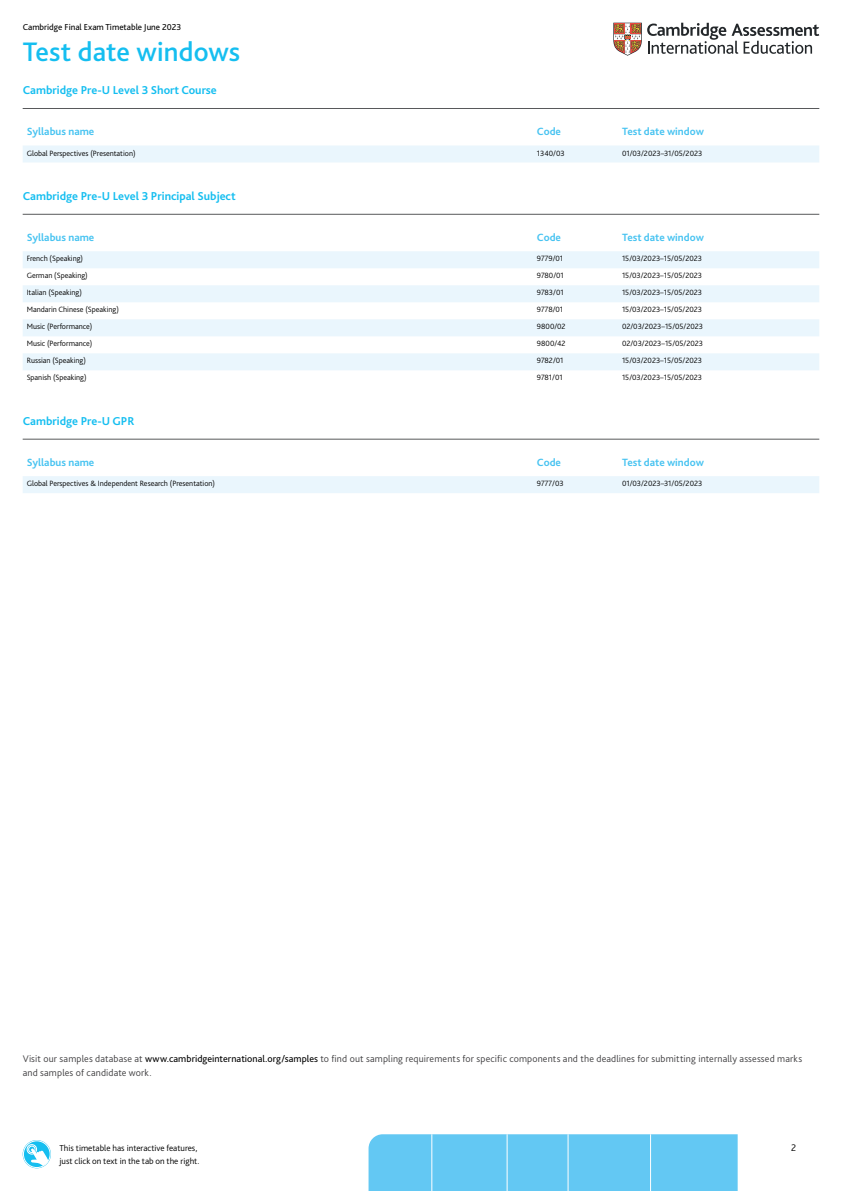
<style>
.page{position:relative;width:842px;height:1191px;background:#fff}
.page>*{position:absolute;margin:0;border:0;box-sizing:border-box;transform-origin:0 0}
.Section_header{font:500 28px "Bliss Pro";color:#15bef0}
.Test_date_qualificat{font:700 12px "Bliss Pro";color:#15bef0}
.t1{font:700 11px "Bliss Pro";color:#47c3f1}
.t2{font:300 10px/14px "Bliss Pro";letter-spacing:.015em;color:#414042}
.t3{font:300 10px "Bliss Pro";color:#000}
.t4{font:300 9px/12.5px "Bliss Pro";color:#000}
.t5{font:9px "Bliss Pro";color:#000}
.Table_body_text{font:300 8px "Bliss Pro";color:#000}
.s1{font-weight:400;color:#000}
</style>
<div class="page">
<svg style="left:613px;top:23px;width:206px;height:33px"></svg>
<svg style="left:23px;top:1140px;width:28px;height:28px"></svg>
<svg style="left:27px;top:1144px;width:22px;height:22px"></svg>
<div style="left:23px;top:1140px;width:27px;height:27px;border:1px solid #fff;border-radius:50%"></div>
<hr style="left:23px;top:214px;width:796px;height:1px;background:#58595b">
<svg style="left:23px;top:251px;width:796px;height:119px;fill:#eaf6fd"></svg>
<hr style="left:23px;top:439px;width:796px;height:1px;background:#58595b">
<div style="left:23px;top:476px;width:796px;height:17px;background:#eaf6fd"></div>
<hr style="left:23px;top:108px;width:796px;height:1px;background:#58595b">
<div style="left:23px;top:145px;width:796px;height:17px;background:#eaf6fd"></div>
<div style="left:369px;top:1134px;width:369px;height:57px;background:#63c8f3"></div>
<hr style="left:567px;top:1134px;width:1px;height:57px;background:#fff">
<hr style="left:650px;top:1134px;width:1px;height:57px;background:#fff">
<hr style="left:507px;top:1134px;width:1px;height:57px;background:#fff">
<hr style="left:431px;top:1134px;width:1px;height:57px;background:#fff">
<p class="t5" style="left:23px;top:21px;width:160px">Cambridge Final Exam Timetable June 2023</p>
<p class="Section_header" style="left:23px;top:34px;width:219px">Test date windows</p>
<p class="Test_date_qualificat" style="left:23px;top:83px;width:196px">Cambridge Pre-U Level 3 Short Course</p>
<p class="t1" style="left:27px;top:125px;width:69px">Syllabus name</p>
<p class="t1" style="left:537px;top:125px;width:26px">Code</p>
<p class="t1" style="left:622px;top:125px;width:83px">Test date window</p>
<p class="Table_body_text" style="left:27px;top:148px;width:110px">Global Perspectives (Presentation)</p>
<p class="Table_body_text" style="left:537px;top:148px;width:29px">1340/03</p>
<p class="Table_body_text" style="left:622px;top:148px;width:82px">01/03/2023–31/05/2023</p>
<p class="Test_date_qualificat" style="left:23px;top:188px;width:214px">Cambridge Pre-U Level 3 Principal Subject</p>
<p class="t1" style="left:27px;top:230px;width:69px">Syllabus name</p>
<p class="t1" style="left:537px;top:230px;width:26px">Code</p>
<p class="t1" style="left:622px;top:230px;width:83px">Test date window</p>
<p class="Table_body_text" style="left:27px;top:254px;width:58px">French (Speaking)</p>
<p class="Table_body_text" style="left:537px;top:254px;width:28px">9779/01</p>
<p class="Table_body_text" style="left:622px;top:254px;width:81px">15/03/2023–15/05/2023</p>
<p class="Table_body_text" style="left:27px;top:271px;width:63px">German (Speaking)</p>
<p class="Table_body_text" style="left:537px;top:271px;width:28px">9780/01</p>
<p class="Table_body_text" style="left:622px;top:271px;width:81px">15/03/2023–15/05/2023</p>
<p class="Table_body_text" style="left:27px;top:288px;width:57px">Italian (Speaking)</p>
<p class="Table_body_text" style="left:537px;top:288px;width:28px">9783/01</p>
<p class="Table_body_text" style="left:622px;top:288px;width:81px">15/03/2023–15/05/2023</p>
<p class="Table_body_text" style="left:27px;top:305px;width:94px">Mandarin Chinese (Speaking)</p>
<p class="Table_body_text" style="left:537px;top:305px;width:28px">9778/01</p>
<p class="Table_body_text" style="left:622px;top:305px;width:81px">15/03/2023–15/05/2023</p>
<p class="Table_body_text" style="left:27px;top:322px;width:67px">Music (Performance)</p>
<p class="Table_body_text" style="left:537px;top:322px;width:30px">9800/02</p>
<p class="Table_body_text" style="left:622px;top:322px;width:83px">02/03/2023–15/05/2023</p>
<p class="Table_body_text" style="left:27px;top:339px;width:67px">Music (Performance)</p>
<p class="Table_body_text" style="left:537px;top:339px;width:30px">9800/42</p>
<p class="Table_body_text" style="left:622px;top:339px;width:83px">02/03/2023–15/05/2023</p>
<p class="Table_body_text" style="left:27px;top:356px;width:61px">Russian (Speaking)</p>
<p class="Table_body_text" style="left:537px;top:356px;width:28px">9782/01</p>
<p class="Table_body_text" style="left:622px;top:356px;width:81px">15/03/2023–15/05/2023</p>
<p class="Table_body_text" style="left:27px;top:373px;width:61px">Spanish (Speaking)</p>
<p class="Table_body_text" style="left:537px;top:373px;width:27px">9781/01</p>
<p class="Table_body_text" style="left:622px;top:373px;width:81px">15/03/2023–15/05/2023</p>
<p class="Test_date_qualificat" style="left:23px;top:413px;width:113px">Cambridge Pre-U GPR</p>
<p class="t1" style="left:27px;top:455px;width:69px">Syllabus name</p>
<p class="t1" style="left:537px;top:455px;width:26px">Code</p>
<p class="t1" style="left:622px;top:455px;width:83px">Test date window</p>
<p class="Table_body_text" style="left:27px;top:478px;width:190px">Global Perspectives &amp; Independent Research (Presentation)</p>
<p class="Table_body_text" style="left:537px;top:478px;width:28px">9777/03</p>
<p class="Table_body_text" style="left:622px;top:478px;width:82px">01/03/2023–31/05/2023</p>
<p class="t2" style="left:23px;top:1051px;width:781px">Visit our samples database at <span class="s1">www.cambridgeinternational.org/samples</span> to find out sampling requirements for specific components and the deadlines for submitting internally assessed marks and samples of candidate work.</p>
<p class="t4" style="left:60px;top:1142px;width:141px">This timetable has interactive features, just click on text in the tab on the right.</p>
<p class="t3" style="left:791px;top:1141px;width:7px">2</p>
</div>
